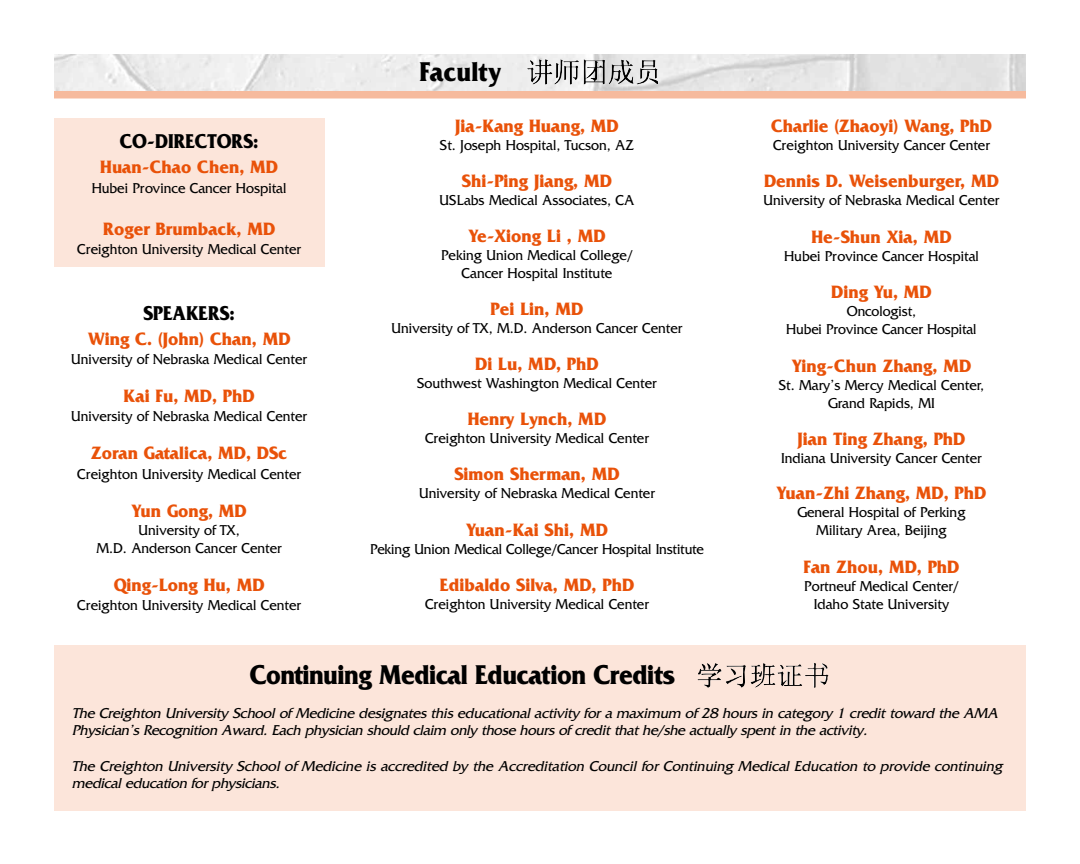
<style>
.page{position:relative;width:1080px;height:864px;background:#fff}
.page>*{position:absolute;margin:0;border:0;box-sizing:border-box;transform-origin:0 0}
.t1{font:700 28.5px "Friz Quadrata";letter-spacing:-.025em;color:#000;scale:.9 1}
.t2{font:700 28.5px "Friz Quadrata";color:#000;scale:.9 1}
.t3{font:700 21px "Friz Quadrata";color:#000;scale:.9 1}
.t4{font:700 18.75px "Friz Quadrata";color:#e95209;scale:.95 1}
.t5{font:15px/18px "Friz Quadrata";color:#000;text-align:center;scale:.95 1}
.t6{font:italic 15px/17.7px "Friz Quadrata";letter-spacing:-.01em;color:#000}
.t7{font:15px/17.7px "Friz Quadrata";color:#000;text-align:center;scale:.94 1}
</style>
<div class="page">
<div style="left:54px;top:119px;width:271px;height:148px;background:#fce5da"></div>
<img style="left:54px;top:54px;width:972px;height:37px">
<div style="left:54px;top:91px;width:972px;height:7px;background:#f6ba9d"></div>
<div style="left:54px;top:645px;width:971px;height:165px;background:#fce5da"></div>
<img style="left:533px;top:59px;width:101px;height:26px">
<img style="left:698px;top:663px;width:130px;height:25px">
<h2 class="t3" style="left:120px;top:128px;width:156px">CO-DIRECTORS:</h2>
<p class="t4" style="left:100px;top:156px;width:189px">Huan-Chao Chen, MD</p>
<p class="t5" style="left:92px;top:178px;width:207px">Hubei Province Cancer Hospital</p>
<p class="t4" style="left:103px;top:217px;width:183px">Roger Brumback, MD</p>
<p class="t5" style="left:77px;top:240px;width:237px">Creighton University Medical Center</p>
<h2 class="t3" style="left:143px;top:301px;width:103px">SPEAKERS:</h2>
<p class="t4" style="left:88px;top:328px;width:215px">Wing C. (John) Chan, MD</p>
<p class="t5" style="left:71px;top:350px;width:250px">University of Nebraska Medical Center</p>
<p class="t4" style="left:124px;top:385px;width:139px">Kai Fu, MD, PhD</p>
<p class="t5" style="left:71px;top:407px;width:250px">University of Nebraska Medical Center</p>
<p class="t4" style="left:91px;top:442px;width:208px">Zoran Gatalica, MD, DSc</p>
<p class="t5" style="left:77px;top:464px;width:237px">Creighton University Medical Center</p>
<p class="t4" style="left:132px;top:499px;width:123px">Yun Gong, MD</p>
<p class="t5" style="left:96px;top:520px;width:197px">University of TX,<br>M.D. Anderson Cancer Center</p>
<p class="t4" style="left:114px;top:573px;width:160px">Qing-Long Hu, MD</p>
<p class="t5" style="left:77px;top:596px;width:237px">Creighton University Medical Center</p>
<h1 class="t2" style="left:420px;top:55px;width:92px">Faculty</h1>
<p class="t4" style="left:455px;top:115px;width:174px">Jia-Kang Huang, MD</p>
<p class="t5" style="left:440px;top:136px;width:206px">St. Joseph Hospital, Tucson, AZ</p>
<p class="t4" style="left:462px;top:169px;width:159px">Shi-Ping Jiang, MD</p>
<p class="t5" style="left:440px;top:191px;width:206px">USLabs Medical Associates, CA</p>
<p class="t4" style="left:468px;top:224px;width:146px">Ye-Xiong Li , MD</p>
<p class="t5" style="left:441px;top:246px;width:203px">Peking Union Medical College/<br>Cancer Hospital Institute</p>
<p class="t4" style="left:491px;top:297px;width:99px">Pei Lin, MD</p>
<p class="t5" style="left:392px;top:319px;width:308px">University of TX, M.D. Anderson Cancer Center</p>
<p class="t4" style="left:475px;top:352px;width:131px">Di Lu, MD, PhD</p>
<p class="t5" style="left:417px;top:374px;width:254px">Southwest Washington Medical Center</p>
<p class="t4" style="left:468px;top:407px;width:147px">Henry Lynch, MD</p>
<p class="t5" style="left:425px;top:428px;width:237px">Creighton University Medical Center</p>
<p class="t4" style="left:454px;top:463px;width:175px">Simon Sherman, MD</p>
<p class="t5" style="left:419px;top:484px;width:250px">University of Nebraska Medical Center</p>
<p class="t4" style="left:466px;top:518px;width:151px">Yuan-Kai Shi, MD</p>
<p class="t5" style="left:370px;top:540px;width:353px">Peking Union Medical College/Cancer Hospital Institute</p>
<p class="t4" style="left:440px;top:574px;width:206px">Edibaldo Silva, MD, PhD</p>
<p class="t5" style="left:425px;top:595px;width:237px">Creighton University Medical Center</p>
<h1 class="t1" style="left:250px;top:657px;width:474px">Continuing Medical Education Credits</h1>
<p class="t4" style="left:771px;top:115px;width:234px">Charlie (Zhaoyi) Wang, PhD</p>
<p class="t5" style="left:773px;top:136px;width:230px">Creighton University Cancer Center</p>
<p class="t4" style="left:764px;top:170px;width:249px">Dennis D. Weisenburger, MD</p>
<p class="t5" style="left:764px;top:191px;width:250px">University of Nebraska Medical Center</p>
<p class="t4" style="left:811px;top:226px;width:149px">He-Shun Xia, MD</p>
<p class="t5" style="left:784px;top:247px;width:207px">Hubei Province Cancer Hospital</p>
<p class="t4" style="left:831px;top:281px;width:107px">Ding Yu, MD</p>
<p class="t7" style="left:786px;top:302px;width:204px">Oncologist,<br>Hubei Province Cancer Hospital</p>
<p class="t4" style="left:792px;top:354px;width:190px">Ying-Chun Zhang, MD</p>
<p class="t5" style="left:779px;top:375px;width:218px">St. Mary’s Mercy Medical Center,<br>Grand Rapids, MI</p>
<p class="t4" style="left:798px;top:427px;width:178px">Jian Ting Zhang, PhD</p>
<p class="t5" style="left:781px;top:449px;width:213px">Indiana University Cancer Center</p>
<p class="t4" style="left:777px;top:482px;width:222px">Yuan-Zhi Zhang, MD, PhD</p>
<p class="t5" style="left:797px;top:503px;width:179px">General Hospital of Perking<br>Military Area, Beijing</p>
<p class="t4" style="left:804px;top:555px;width:166px">Fan Zhou, MD, PhD</p>
<p class="t5" style="left:804px;top:577px;width:164px">Portneuf Medical Center/<br>Idaho State University</p>
<p class="t6" style="left:72px;top:704px;width:927px">The Creighton University School of Medicine designates this educational activity for a maximum of 28 hours in category 1 credit toward the AMA<br>Physician’s Recognition Award. Each physician should claim only those hours of credit that he/she actually spent in the activity.</p>
<p class="t6" style="left:72px;top:757px;width:932px">The Creighton University School of Medicine is accredited by the Accreditation Council for Continuing Medical Education to provide continuing medical education for physicians.</p>
</div>
